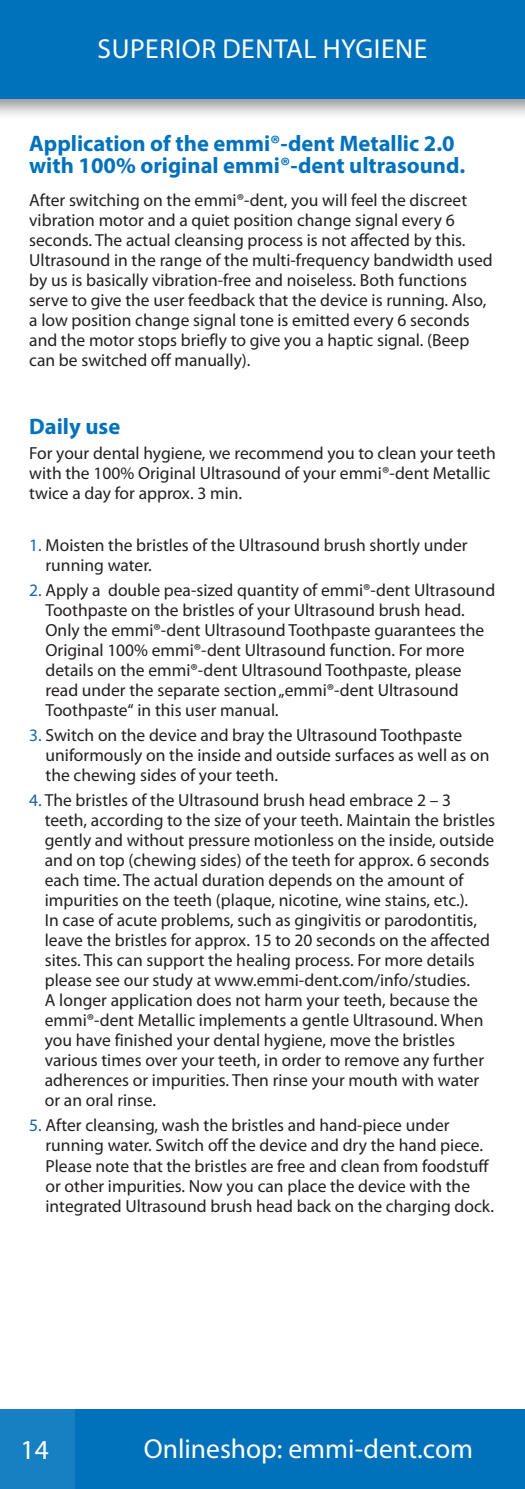
<style>
.page{position:relative;width:525px;height:1489px;background:#fff}
.page>*{position:absolute;margin:0;border:0;box-sizing:border-box;transform-origin:0 0}
.t1{font:27.5px "Myriad Pro";color:#fff}
.t2{font:27.5px "Myriad Pro";letter-spacing:.02em;color:#fff}
.t3{font:700 22.5px/22.5px "Myriad Pro";color:#0072bc}
.t4{font:17.5px/20px "Myriad Pro";color:#231f20}
.s1{color:#1466b2}
.s2{color:#1266b2}
.s3{color:#1768ae}
.s4{color:#1860a5}
</style>
<div class="page">
<div style="left:0;top:0;width:524px;height:120px;background:#231f20;opacity:.48"></div>
<div style="left:0;top:0;width:524px;height:99px;background:#0072bc"></div>
<div style="left:0;top:1409px;width:524px;height:79px;background:#0072bc"></div>
<div style="left:0;top:1409px;width:74px;height:78px;background:#1680c3"></div>
<h1 class="t2" style="left:97px;top:32px;width:331px">SUPERIOR DENTAL HYGIENE</h1>
<p class="t3" style="left:29px;top:131px;width:437px">Application of the emmi®-dent Metallic 2.0 with 100% original emmi®-dent ultrasound.</p>
<p class="t4" style="left:29px;top:190px;width:465px">After switching on the emmi®-dent, you will feel the discreet vibration motor and a quiet position change signal every 6 seconds. The actual cleansing process is not affected by this.<br>Ultrasound in the range of the multi-frequency bandwidth used by us is basically vibration-free and noiseless. Both functions serve to give the user feedback that the device is running. Also, a low position change signal tone is emitted every 6 seconds and the motor stops briefly to give you a haptic signal. (Beep can be switched off manually).</p>
<p class="t3" style="left:29px;top:414px;width:92px">Daily use</p>
<p class="t4" style="left:29px;top:442px;width:468px">For your dental hygiene, we recommend you to clean your teeth with the 100% Original Ultrasound of your emmi®-dent Metallic twice a day for approx. 3 min.</p>
<p class="t4" style="left:46px;top:535px;width:423px;text-indent:-16px"><span class="s1">1.</span> Moisten the bristles of the Ultrasound brush shortly under running water.</p>
<p class="t4" style="left:46px;top:580px;width:451px;text-indent:-16px"><span class="s2">2.</span> Apply a double pea-sized quantity of emmi®-dent Ultrasound Toothpaste on the bristles of your Ultrasound brush head.<br>Only the emmi®-dent Ultrasound Toothpaste guarantees the Original 100% emmi®-dent Ultrasound function. For more details on the emmi®-dent Ultrasound Toothpaste, please read under the separate section „emmi®-dent Ultrasound Toothpaste“ in this user manual.</p>
<p class="t4" style="left:46px;top:725px;width:445px;text-indent:-16px"><span class="s3">3.</span> Switch on the device and bray the Ultrasound Toothpaste uniformously on the inside and outside surfaces as well as on the chewing sides of your teeth.</p>
<p class="t4" style="left:45px;top:790px;width:451px;text-indent:-16px"><span class="s4">4.</span> The bristles of the Ultrasound brush head embrace 2 – 3 teeth, according to the size of your teeth. Maintain the bristles gently and without pressure motionless on the inside, outside and on top (chewing sides) of the teeth for approx. 6 seconds each time. The actual duration depends on the amount of impurities on the teeth (plaque, nicotine, wine stains, etc.).<br>In case of acute problems, such as gingivitis or parodontitis, leave the bristles for approx. 15 to 20 seconds on the affected sites. This can support the healing process. For more details please see our study at www.emmi-dent.com/info/studies.<br>A longer application does not harm your teeth, because the emmi®-dent Metallic implements a gentle Ultrasound. When you have finished your dental hygiene, move the bristles various times over your teeth, in order to remove any further adherences or impurities. Then rinse your mouth with water or an oral rinse.</p>
<p class="t4" style="left:46px;top:1115px;width:449px;text-indent:-16px"><span class="s4">5.</span> After cleansing, wash the bristles and hand-piece under running water. Switch off the device and dry the hand piece.<br>Please note that the bristles are free and clean from foodstuff or other impurities. Now you can place the device with the integrated Ultrasound brush head back on the charging dock.</p>
<h1 class="t1" style="left:21px;top:1432px;width:30px">14</h1>
<h1 class="t1" style="left:144px;top:1431px;width:330px">Onlineshop: emmi-dent.com</h1>
</div>
